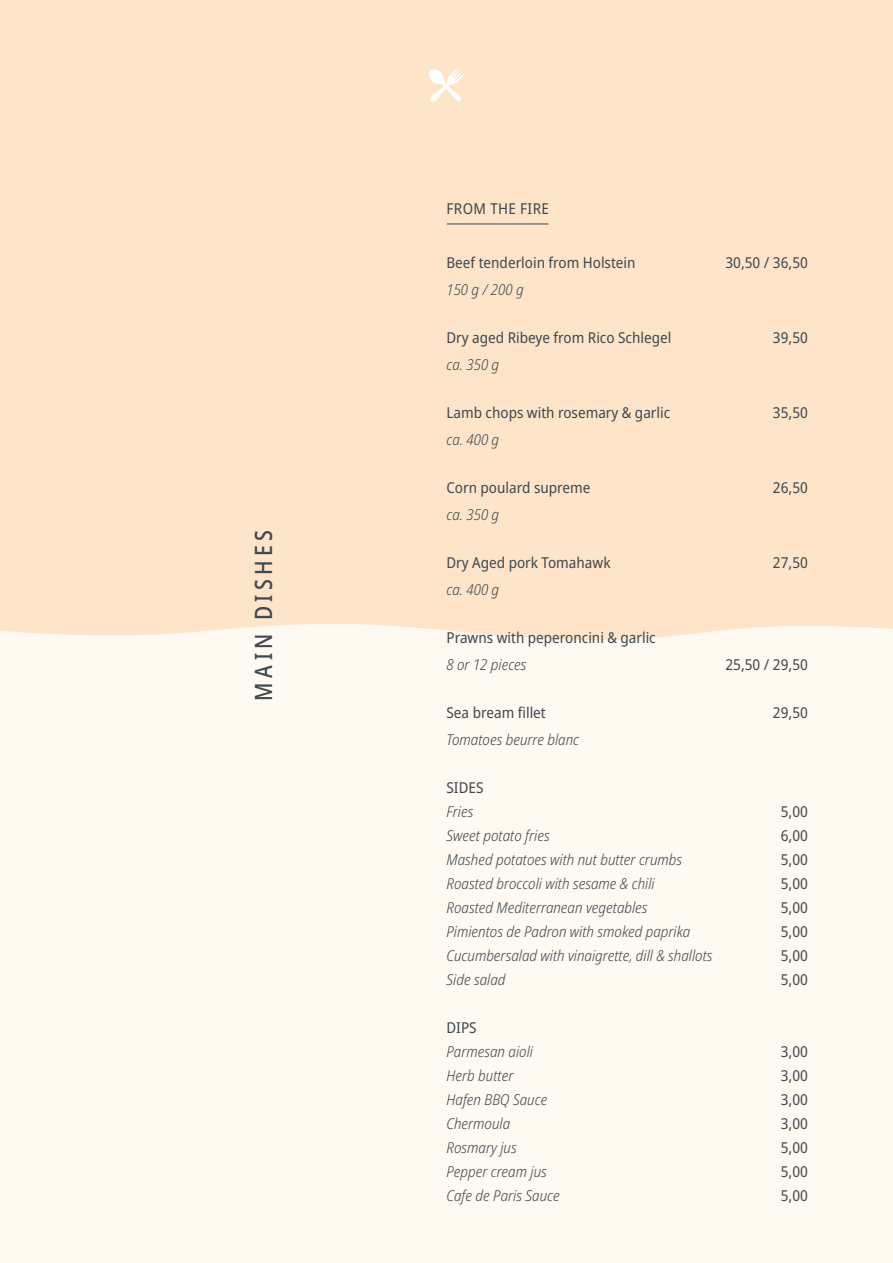
<style>
.page{position:relative;width:893px;height:1263px;background:#fef9f1}
.page>*{position:absolute;margin:0;border:0;box-sizing:border-box;transform-origin:0 0}
.t1{font:500 semi-condensed 24px "Noto Sans";letter-spacing:.2em;color:#41494e;scale:.9 1}
.t2{font:italic 300 semi-condensed 15px "Noto Sans";color:#41494e}
.t3{font:semi-condensed 15px "Noto Sans";color:#41494e}
.t4{font:semi-condensed 15px "Noto Sans";letter-spacing:.025em;color:#41494e}
</style>
<div class="page">
<div style="left:0;top:0;width:893px;height:640px;background:#fee5ca"></div>
<svg style="left:428px;top:68px;width:36px;height:34px"></svg>
<hr style="left:447px;top:224px;width:102px;height:1px;background:#41494e">
<h1 class="t1" style="left:247px;top:701px;width:192px;rotate:-90deg">MAIN DISHES</h1>
<p class="t4" style="left:446px;top:198px;width:104px">FROM THE FIRE</p>
<p class="t3" style="left:446px;top:252px;width:191px">Beef tenderloin from Holstein</p>
<p class="t3" style="left:725px;top:252px;width:84px">30,50 / 36,50</p>
<p class="t2" style="left:446px;top:279px;width:79px">150 g / 200 g</p>
<p class="t3" style="left:446px;top:327px;width:226px">Dry aged Ribeye from Rico Schlegel</p>
<p class="t3" style="left:773px;top:327px;width:36px">39,50</p>
<p class="t2" style="left:446px;top:354px;width:54px">ca. 350 g</p>
<p class="t3" style="left:446px;top:402px;width:225px">Lamb chops with rosemary &amp; garlic</p>
<p class="t3" style="left:773px;top:402px;width:36px">35,50</p>
<p class="t2" style="left:446px;top:429px;width:54px">ca. 400 g</p>
<p class="t3" style="left:446px;top:477px;width:145px">Corn poulard supreme</p>
<p class="t3" style="left:773px;top:477px;width:36px">26,50</p>
<p class="t2" style="left:446px;top:504px;width:54px">ca. 350 g</p>
<p class="t3" style="left:446px;top:552px;width:166px">Dry Aged pork Tomahawk</p>
<p class="t3" style="left:773px;top:552px;width:36px">27,50</p>
<p class="t2" style="left:446px;top:579px;width:54px">ca. 400 g</p>
<p class="t3" style="left:446px;top:627px;width:211px">Prawns with peperoncini &amp; garlic</p>
<p class="t2" style="left:446px;top:654px;width:82px">8 or 12 pieces</p>
<p class="t3" style="left:725px;top:654px;width:84px">25,50 / 29,50</p>
<p class="t3" style="left:446px;top:702px;width:101px">Sea bream fillet</p>
<p class="t3" style="left:773px;top:702px;width:36px">29,50</p>
<p class="t2" style="left:446px;top:729px;width:134px">Tomatoes beurre blanc</p>
<p class="t3" style="left:446px;top:777px;width:39px">SIDES</p>
<p class="t2" style="left:446px;top:801px;width:28px">Fries</p>
<p class="t3" style="left:781px;top:801px;width:29px">5,00</p>
<p class="t2" style="left:446px;top:825px;width:105px">Sweet potato fries</p>
<p class="t3" style="left:781px;top:825px;width:29px">6,00</p>
<p class="t2" style="left:446px;top:849px;width:237px">Mashed potatoes with nut butter crumbs</p>
<p class="t3" style="left:781px;top:849px;width:29px">5,00</p>
<p class="t2" style="left:446px;top:873px;width:210px">Roasted broccoli with sesame &amp; chili</p>
<p class="t3" style="left:781px;top:873px;width:29px">5,00</p>
<p class="t2" style="left:446px;top:897px;width:203px">Roasted Mediterranean vegetables</p>
<p class="t3" style="left:781px;top:897px;width:29px">5,00</p>
<p class="t2" style="left:446px;top:921px;width:245px">Pimientos de Padron with smoked paprika</p>
<p class="t3" style="left:781px;top:921px;width:29px">5,00</p>
<p class="t2" style="left:446px;top:945px;width:268px">Cucumbersalad with vinaigrette, dill &amp; shallots</p>
<p class="t3" style="left:781px;top:945px;width:29px">5,00</p>
<p class="t2" style="left:446px;top:969px;width:61px">Side salad</p>
<p class="t3" style="left:781px;top:969px;width:29px">5,00</p>
<p class="t3" style="left:446px;top:1017px;width:32px">DIPS</p>
<p class="t2" style="left:446px;top:1041px;width:88px">Parmesan aioli</p>
<p class="t3" style="left:781px;top:1041px;width:29px">3,00</p>
<p class="t2" style="left:446px;top:1065px;width:68px">Herb butter</p>
<p class="t3" style="left:781px;top:1065px;width:29px">3,00</p>
<p class="t2" style="left:446px;top:1089px;width:102px">Hafen BBQ Sauce</p>
<p class="t3" style="left:781px;top:1089px;width:29px">3,00</p>
<p class="t2" style="left:446px;top:1113px;width:65px">Chermoula</p>
<p class="t3" style="left:781px;top:1113px;width:29px">3,00</p>
<p class="t2" style="left:446px;top:1137px;width:72px">Rosmary jus</p>
<p class="t3" style="left:781px;top:1137px;width:29px">5,00</p>
<p class="t2" style="left:446px;top:1161px;width:102px">Pepper cream jus</p>
<p class="t3" style="left:781px;top:1161px;width:29px">5,00</p>
<p class="t2" style="left:446px;top:1185px;width:115px">Cafe de Paris Sauce</p>
<p class="t3" style="left:781px;top:1185px;width:29px">5,00</p>
</div>
